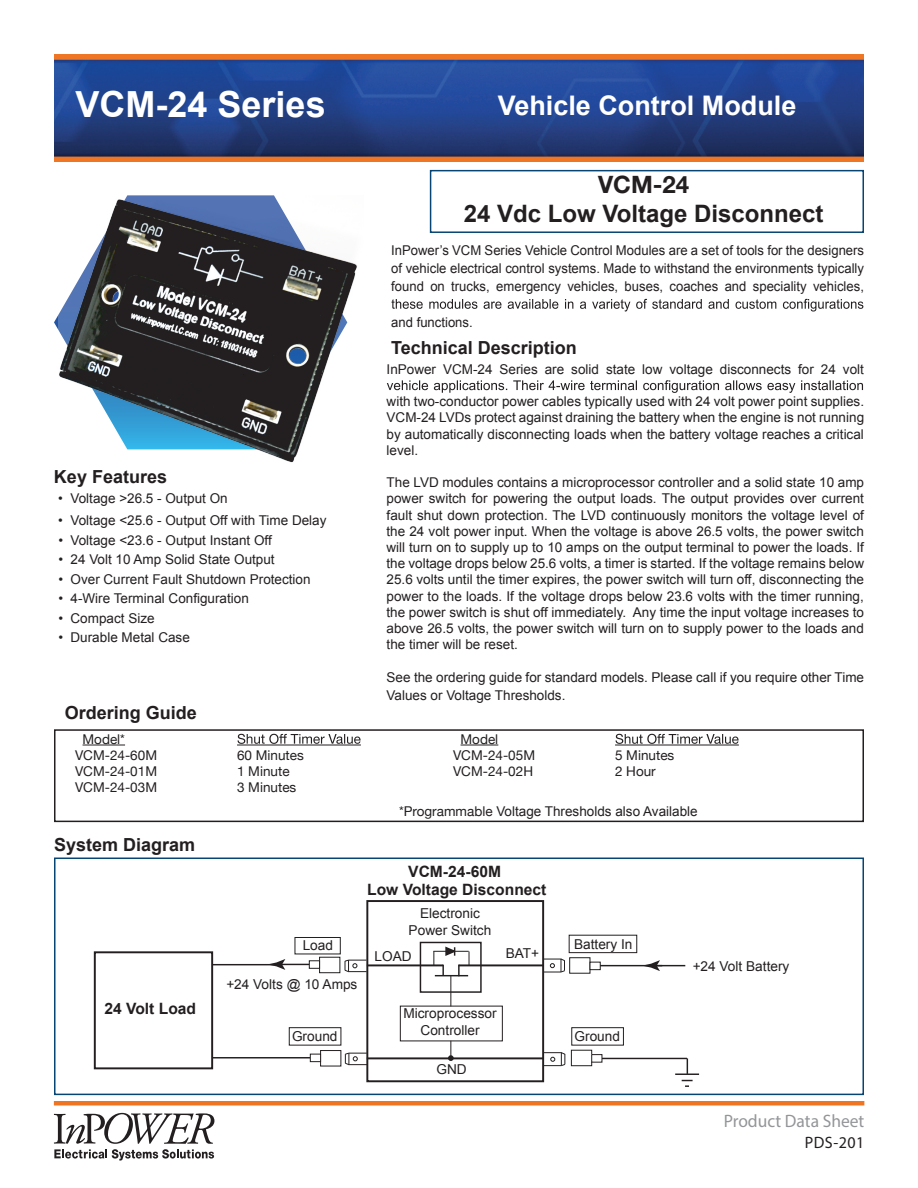
<style>
.page{position:relative;width:918px;height:1188px;background:#fff}
.page>*{position:absolute;margin:0;border:0;box-sizing:border-box;transform-origin:0 0}
.t1{font:700 36px "Arial";color:#fff}
.t2{font:700 27px "Arial";color:#fff}
.t3{font:700 24px "Arial";color:#231f20}
.t4{font:700 24px "Helvetica Neue";color:#231f20}
.t5{font:700 18px "Arial";color:#231f20}
.t6{font:18px "Myriad Pro";color:#939598}
.t7{font:16.5px "Myriad Pro";letter-spacing:.03em;color:#231f20}
.t8{font:700 15.6px/18.8px "Arial";color:#231f20;text-align:center}
.t9{font:13.65px/16.4px "Arial";color:#231f20;text-align:center}
.t10{font:13.5px/16.2px "Arial";color:#231f20;text-align:justify}
.t11{font:13.5px "Helvetica Neue";color:#231f20}
.s1{font-family:"Helvetica Neue"}
</style>
<div class="page">
<div style="left:54px;top:729px;width:810px;height:93px;border:2px solid #231f20"></div>
<img style="left:54px;top:54px;width:810px;height:108px">
<svg style="left:391px;top:299px;width:472px;height:13px"></svg>
<svg style="left:54px;top:1113px;width:160px;height:48px"></svg>
<div style="left:54px;top:1101px;width:810px;height:5px;background:#f07523"></div>
<div style="left:54px;top:858px;width:810px;height:237px;border:2px solid #064573"></div>
<hr style="left:83px;top:745px;width:42px;height:1px;background:#231f20">
<hr style="left:237px;top:745px;width:124px;height:1px;background:#231f20">
<hr style="left:461px;top:745px;width:37px;height:1px;background:#231f20">
<hr style="left:615px;top:745px;width:124px;height:1px;background:#231f20">
<svg style="left:238px;top:734px;width:123px;height:10px"></svg>
<svg style="left:616px;top:734px;width:123px;height:10px"></svg>
<div style="left:430px;top:170px;width:434px;height:63px;border:2px solid #064573"></div>
<svg style="left:387px;top:380px;width:476px;height:13px"></svg>
<div style="left:366px;top:900px;width:178px;height:182px;border:2px solid #231f20"></div>
<hr style="left:601px;top:1058px;width:86px;height:1px;background:#231f20">
<div style="left:571px;top:1050px;width:21px;height:16px;background:#fff;border:1px solid #231f20"></div>
<div style="left:591px;top:1054px;width:11px;height:9px;border:1px solid #231f20"></div>
<svg style="left:675px;top:1058px;width:24px;height:29px"></svg>
<div style="left:294px;top:937px;width:47px;height:17px;border:1px solid #231f20"></div>
<div style="left:571px;top:1027px;width:53px;height:19px;background:#fff;border:1px solid #231f20"></div>
<hr style="left:435px;top:975px;width:33px;height:1px;background:#231f20">
<svg style="left:442px;top:965px;width:2px;height:10px"></svg>
<hr style="left:367px;top:964px;width:76px;height:2px;background:#231f20">
<svg style="left:458px;top:965px;width:2px;height:10px"></svg>
<hr style="left:459px;top:964px;width:84px;height:2px;background:#231f20">
<hr style="left:450px;top:975px;width:1px;height:31px;background:#231f20">
<div style="left:420px;top:942px;width:62px;height:51px;border:1px solid #231f20"></div>
<svg style="left:444px;top:946px;width:12px;height:10px"></svg>
<hr style="left:433px;top:951px;width:36px;height:1px;background:#231f20">
<svg style="left:469px;top:951px;width:1px;height:14px"></svg>
<svg style="left:433px;top:951px;width:1px;height:14px"></svg>
<svg style="left:543px;top:1051px;width:23px;height:16px"></svg>
<hr style="left:654px;top:965px;width:31px;height:1px;background:#231f20">
<svg style="left:642px;top:960px;width:18px;height:11px"></svg>
<div style="left:569px;top:957px;width:21px;height:17px;border:1px solid #231f20"></div>
<div style="left:590px;top:962px;width:11px;height:8px;background:#fff;border:1px solid #231f20"></div>
<hr style="left:279px;top:964px;width:34px;height:1px;background:#231f20">
<svg style="left:268px;top:959px;width:17px;height:11px"></svg>
<div style="left:319px;top:957px;width:21px;height:16px;border:1px solid #231f20"></div>
<div style="left:309px;top:960px;width:11px;height:9px;background:#fff;border:1px solid #231f20"></div>
<svg style="left:344px;top:1052px;width:23px;height:14px"></svg>
<div style="left:569px;top:935px;width:68px;height:18px;border:1px solid #231f20"></div>
<hr style="left:367px;top:1057px;width:176px;height:2px;background:#231f20">
<svg style="left:344px;top:959px;width:23px;height:14px"></svg>
<svg style="left:543px;top:958px;width:22px;height:15px"></svg>
<div style="left:289px;top:1027px;width:52px;height:19px;border:1px solid #231f20"></div>
<hr style="left:212px;top:1057px;width:102px;height:1px;background:#231f20">
<div style="left:320px;top:1050px;width:21px;height:17px;background:#fff;border:1px solid #231f20"></div>
<div style="left:310px;top:1054px;width:11px;height:8px;background:#fff"></div>
<div style="left:310px;top:1054px;width:11px;height:8px;border:1px solid #231f20"></div>
<div style="left:94px;top:951px;width:119px;height:118px;border:2px solid #231f20"></div>
<svg style="left:448px;top:1041px;width:6px;height:20px"></svg>
<hr style="left:212px;top:964px;width:62px;height:1px;background:#231f20">
<hr style="left:600px;top:965px;width:62px;height:1px;background:#231f20">
<img style="left:58px;top:195px;width:299px;height:268px">
<h1 class="t1" style="left:76px;top:80px;width:252px">VCM-24 Series</h1>
<h2 class="t2" style="left:498px;top:87px;width:300px">Vehicle Control Module</h2>
<h3 class="t4" style="left:598px;top:170px;width:93px">VCM-24</h3>
<h3 class="t3" style="left:464px;top:198px;width:361px">24 Vdc Low Voltage Disconnect</h3>
<h3 class="t5" style="left:54px;top:464px;width:115px">Key Features</h3>
<p class="t10" style="left:58px;top:490px;width:171px">• Voltage &gt;26.5 - Output On</p>
<p class="t10" style="left:58px;top:513px;width:270px">• Voltage &lt;25.6 - Output Off with Time Delay</p>
<p class="t10" style="left:58px;top:532px;width:215px">• Voltage &lt;23.6 - Output Instant Off</p>
<p class="t10" style="left:58px;top:552px;width:218px">• 24 Volt 10 Amp Solid State Output</p>
<p class="t10" style="left:58px;top:571px;width:254px">• Over Current Fault Shutdown Protection</p>
<p class="t10" style="left:58px;top:591px;width:192px">• 4-Wire Terminal Configuration</p>
<p class="t10" style="left:58px;top:610px;width:98px">• Compact Size</p>
<p class="t10" style="left:58px;top:630px;width:133px">• Durable Metal Case</p>
<h3 class="t5" style="left:65px;top:701px;width:134px">Ordering Guide</h3>
<p class="t10" style="left:391px;top:241px;width:474px;line-height:18px">InPower’s VCM Series Vehicle Control Modules are a set of tools for the designers of vehicle electrical control systems. Made to withstand the environments typically found on trucks, emergency vehicles, buses, coaches and speciality vehicles,</p>
<p class="t10" style="left:391px;top:314px;width:83px">and functions.</p>
<h3 class="t5" style="left:391px;top:336px;width:187px">Technical Description</h3>
<p class="t10" style="left:387px;top:361px;width:479px">InPower VCM-24 Series are solid state low voltage disconnects for 24 volt</p>
<p class="t10" style="left:387px;top:394px;width:479px">with two-conductor power cables typically used with 24 volt power point supplies.<br>VCM-24 LVDs protect against draining the battery when the engine is not running by automatically disconnecting loads when the battery voltage reaches a critical level.</p>
<p class="t10" style="left:387px;top:475px;width:479px">The LVD modules contains a microprocessor controller and a solid state 10 amp power switch for powering the output loads. The output provides over current fault shut down protection. The LVD continuously monitors the voltage level of the 24 volt power input. When the voltage is above 26.5 volts, the power switch will turn on to supply up to 10 amps on the output terminal to power the loads. If the voltage drops below 25.6 volts, a timer is started. If the voltage remains below 25.6 volts until the timer expires, the power switch will turn off, disconnecting the power to the loads. If the voltage drops below 23.6 volts with the timer running, the power switch is shut off immediately. Any time the input voltage increases to above 26.5 volts, the power switch will turn on to supply power to the loads and the timer will be reset.</p>
<p class="t10" style="left:387px;top:668px;width:479px;line-height:18px">See the ordering guide for standard models. Please call if you require other Time<br>Values or Voltage Thresholds.</p>
<p class="t11" style="left:83px;top:729px;width:44px">Model*</p>
<p class="t11" style="left:461px;top:729px;width:39px">Model</p>
<p class="t11" style="left:75px;top:745px;width:84px">VCM-24-60M</p>
<p class="t11" style="left:237px;top:745px;width:68px">60 Minutes</p>
<p class="t11" style="left:453px;top:745px;width:84px">VCM-24-05M</p>
<p class="t11" style="left:615px;top:745px;width:61px">5 Minutes</p>
<p class="t11" style="left:75px;top:762px;width:84px">VCM-24-01M</p>
<p class="t11" style="left:237px;top:762px;width:54px">1 Minute</p>
<p class="t11" style="left:453px;top:762px;width:82px">VCM-24-02H</p>
<p class="t11" style="left:615px;top:762px;width:42px">2 Hour</p>
<p class="t11" style="left:75px;top:778px;width:84px">VCM-24-03M</p>
<p class="t11" style="left:237px;top:778px;width:61px">3 Minutes</p>
<p class="t10" style="left:399px;top:803px;width:300px"><span class="s1">*Programmable</span> Voltage Thresholds also Available</p>
<h3 class="t5" style="left:54px;top:833px;width:143px">System Diagram</h3>
<p class="t8" style="left:105px;top:999px;width:93px">24 Volt Load</p>
<p class="t9" style="left:303px;top:937px;width:32px">Load</p>
<p class="t9" style="left:226px;top:976px;width:133px">+24 Volts @ 10 Amps</p>
<p class="t9" style="left:292px;top:1029px;width:47px">Ground</p>
<p class="t8" style="left:367px;top:862px;width:181px">VCM-24-60M<br>Low Voltage Disconnect</p>
<p class="t9" style="left:409px;top:905px;width:84px">Electronic<br>Power Switch</p>
<p class="t9" style="left:375px;top:948px;width:39px">LOAD</p>
<p class="t9" style="left:506px;top:945px;width:35px">BAT+</p>
<p class="t9" style="left:403px;top:1006px;width:95px">Microprocessor<br>Controller</p>
<p class="t9" style="left:436px;top:1061px;width:32px">GND</p>
<p class="t9" style="left:574px;top:936px;width:60px">Battery In</p>
<p class="t9" style="left:575px;top:1029px;width:47px">Ground</p>
<p class="t9" style="left:693px;top:958px;width:98px">+24 Volt Battery</p>
<h3 class="t6" style="left:724px;top:1110px;width:142px">Product Data Sheet</h3>
<p class="t7" style="left:805px;top:1132px;width:61px">PDS-201</p>
</div>
